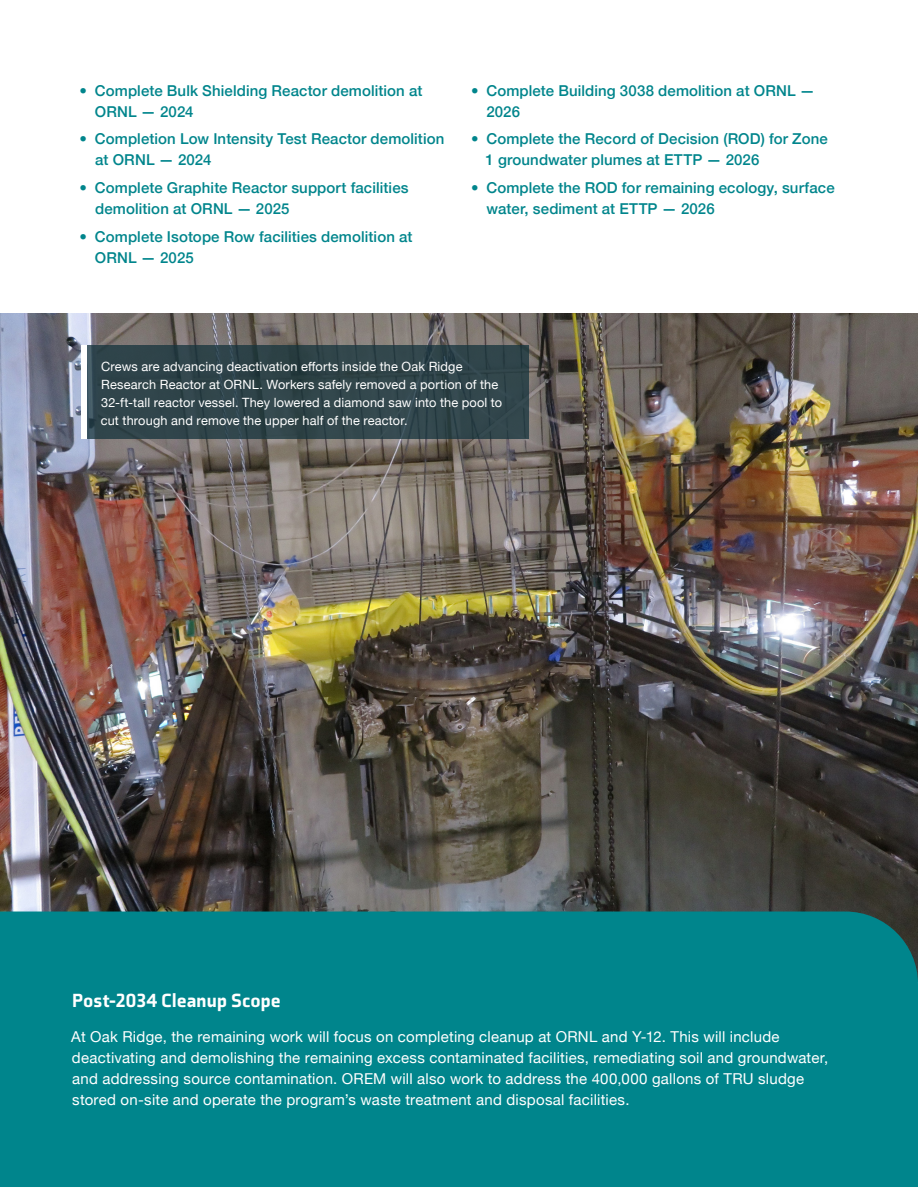
<style>
.page{position:relative;width:918px;height:1188px;background:#fff}
.page>*{position:absolute;margin:0;border:0;box-sizing:border-box;transform-origin:0 0}
.Section_Header{font:900 19.5px "Axia";letter-spacing:.01em;color:#fff}
.t1{font:500 15px/21px "Helvetica Neue";letter-spacing:.005em;color:#00858c}
.Paragraph{font:15px/21px "Helvetica Neue";letter-spacing:.015em;color:#fff}
.Captions{font:12.75px/18px "Helvetica Neue";letter-spacing:.015em;color:#fff}
</style>
<div class="page">
<img style="left:0;top:313px;width:918px;height:599px">
<div style="left:0;top:912px;width:918px;height:275px;background:#00858c"></div>
<svg style="left:87px;top:346px;width:442px;height:93px;background:#2f444a"></svg>
<div style="left:81px;top:346px;width:6px;height:93px;background:#fff"></div>
<p class="t1" style="left:95px;top:79px;width:329px;text-indent:-15px">• Complete Bulk Shielding Reactor demolition at<br>ORNL — 2024</p>
<p class="t1" style="left:95px;top:127px;width:351px;text-indent:-16px">• Completion Low Intensity Test Reactor demolition at ORNL — 2024</p>
<p class="t1" style="left:95px;top:176px;width:315px;text-indent:-16px">• Complete Graphite Reactor support facilities demolition at ORNL — 2025</p>
<p class="t1" style="left:95px;top:225px;width:319px;text-indent:-15px">• Complete Isotope Row facilities demolition at<br>ORNL — 2025</p>
<p class="t1" style="left:486px;top:79px;width:330px;text-indent:-15px">• Complete Building 3038 demolition at ORNL —<br>2026</p>
<p class="t1" style="left:486px;top:127px;width:344px;text-indent:-14px">• Complete the Record of Decision (ROD) for Zone<br>1 groundwater plumes at ETTP — 2026</p>
<p class="t1" style="left:487px;top:176px;width:350px;text-indent:-16px">• Complete the ROD for remaining ecology, surface water, sediment at ETTP — 2026</p>
<p class="Captions" style="left:101px;top:358px;width:403px">Crews are advancing deactivation efforts inside the Oak Ridge Research Reactor at ORNL. Workers safely removed a portion of the 32-ft-tall reactor vessel. They lowered a diamond saw into the pool to cut through and remove the upper half of the reactor.</p>
<p class="Section_Header" style="left:72px;top:989px;width:210px">Post-2034 Cleanup Scope</p>
<p class="Paragraph" style="left:71px;top:1027px;width:758px">At Oak Ridge, the remaining work will focus on completing cleanup at ORNL and Y-12. This will include deactivating and demolishing the remaining excess contaminated facilities, remediating soil and groundwater, and addressing source contamination. OREM will also work to address the 400,000 gallons of TRU sludge stored on-site and operate the program’s waste treatment and disposal facilities.</p>
</div>
